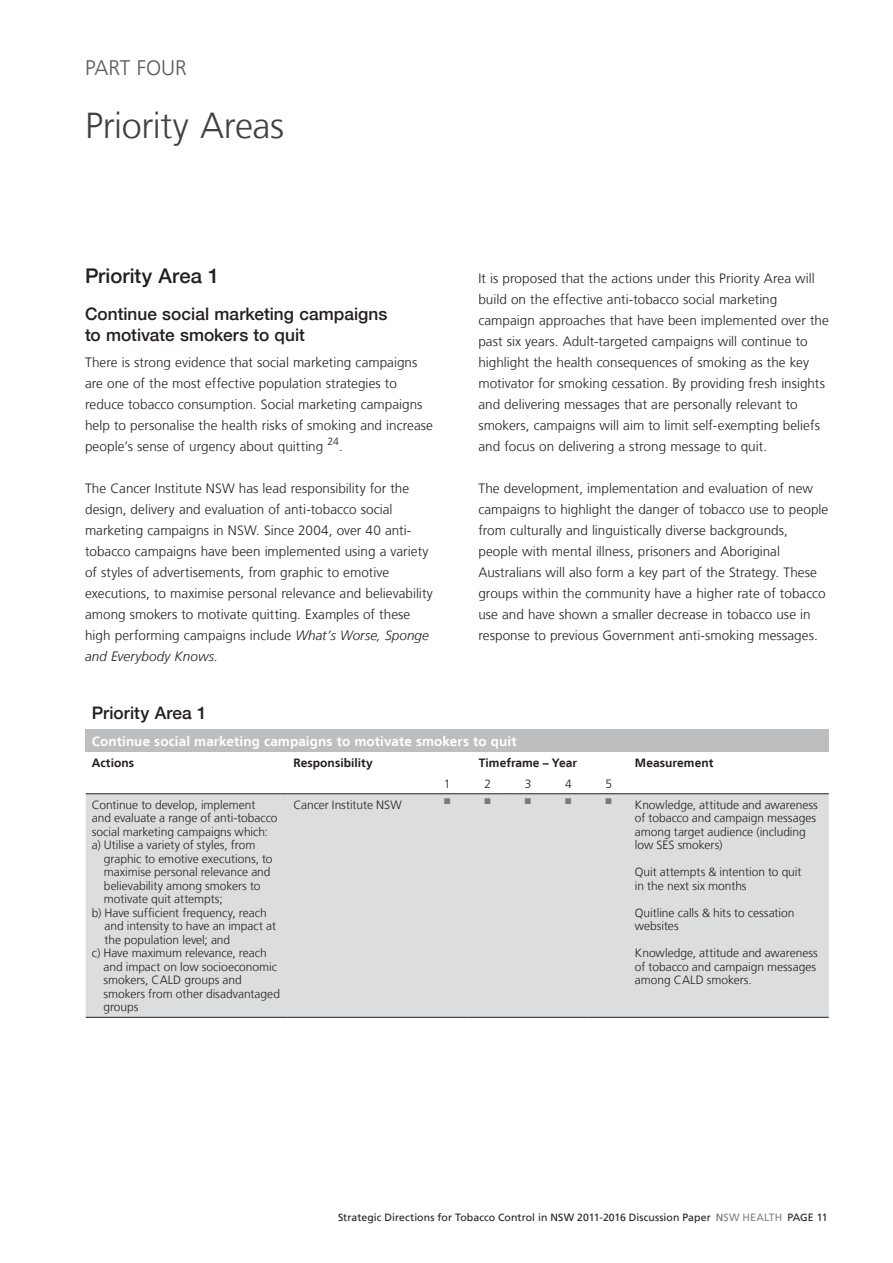
<style>
.page{position:relative;width:893px;height:1263px;background:#fff}
.page>*{position:absolute;margin:0;border:0;box-sizing:border-box;transform-origin:0 0}
.t1{font:300 36px "Frutiger LT";letter-spacing:-.015em;color:#414142}
.t2{font:300 21px "Frutiger LT";color:#58595b}
.t3{font:500 20.25px "Helvetica Neue LT";letter-spacing:.005em;color:#231f20}
.t4{font:500 17.25px/21px "Helvetica Neue LT";color:#231f20}
.t5{font:300 13.5px/21px "Frutiger LT";color:#231f20}
.t6{font:700 13.5px "Frutiger LT";letter-spacing:.005em;color:#fff}
.t7{font:300 12px/13.5px "Frutiger LT";letter-spacing:-.005em;color:#231f20}
.t8{font:700 12px "Frutiger LT";letter-spacing:.005em;color:#231f20}
.t9{font:10.5px "Frutiger LT";letter-spacing:.005em;color:#231f20}
.t10{font:8.25px "Zapf Dingbats Std";color:#77797b}
.s1{font-style:italic}
.s2{color:#6d6f71}
.s3{color:#808285}
</style>
<div class="page">
<div style="left:86px;top:730px;width:743px;height:22px;background:#bcbec0"></div>
<div style="left:86px;top:794px;width:743px;height:223px;background:#dcddde"></div>
<hr style="left:86px;top:793px;width:201px;height:1px;background:#231f20">
<hr style="left:287px;top:793px;width:140px;height:1px;background:#231f20">
<hr style="left:427px;top:793px;width:40px;height:1px;background:#231f20">
<hr style="left:467px;top:793px;width:41px;height:1px;background:#231f20">
<hr style="left:508px;top:793px;width:40px;height:1px;background:#231f20">
<hr style="left:548px;top:793px;width:41px;height:1px;background:#231f20">
<hr style="left:589px;top:793px;width:40px;height:1px;background:#231f20">
<hr style="left:629px;top:793px;width:200px;height:1px;background:#231f20">
<hr style="left:86px;top:1017px;width:201px;height:1px;background:#231f20">
<hr style="left:287px;top:1017px;width:140px;height:1px;background:#231f20">
<hr style="left:427px;top:1017px;width:40px;height:1px;background:#231f20">
<hr style="left:467px;top:1017px;width:41px;height:1px;background:#231f20">
<hr style="left:508px;top:1017px;width:40px;height:1px;background:#231f20">
<hr style="left:548px;top:1017px;width:41px;height:1px;background:#231f20">
<hr style="left:589px;top:1017px;width:40px;height:1px;background:#231f20">
<hr style="left:629px;top:1017px;width:200px;height:1px;background:#231f20">
<h2 class="t2" style="left:85px;top:56px;width:103px">PART FOUR</h2>
<h1 class="t1" style="left:85px;top:106px;width:201px">Priority Areas</h1>
<h3 class="t3" style="left:85px;top:263px;width:136px">Priority Area 1</h3>
<p class="t4" style="left:85px;top:303px;width:304px">Continue social marketing campaigns to motivate smokers to quit</p>
<p class="t5" style="left:85px;top:352px;width:349px">There is strong evidence that social marketing campaigns are one of the most effective population strategies to reduce tobacco consumption. Social marketing campaigns help to personalise the health risks of smoking and increase people’s sense of urgency about quitting <sup>24</sup>.</p>
<p class="t5" style="left:85px;top:478px;width:349px">The Cancer Institute NSW has lead responsibility for the design, delivery and evaluation of anti-tobacco social marketing campaigns in NSW. Since 2004, over 40 anti&shy;tobacco campaigns have been implemented using a variety of styles of advertisements, from graphic to emotive executions, to maximise personal relevance and believability among smokers to motivate quitting. Examples of these high performing campaigns include <span class="s1">What’s Worse, Sponge and Everybody Knows</span>.</p>
<p class="t5" style="left:478px;top:268px;width:352px">It is proposed that the actions under this Priority Area will build on the effective anti-tobacco social marketing campaign approaches that have been implemented over the past six years. Adult-targeted campaigns will continue to highlight the health consequences of smoking as the key motivator for smoking cessation. By providing fresh insights and delivering messages that are personally relevant to smokers, campaigns will aim to limit self-exempting beliefs and focus on delivering a strong message to quit.</p>
<p class="t5" style="left:478px;top:478px;width:351px">The development, implementation and evaluation of new campaigns to highlight the danger of tobacco use to people from culturally and linguistically diverse backgrounds, people with mental illness, prisoners and Aboriginal Australians will also form a key part of the Strategy. These groups within the community have a higher rate of tobacco use and have shown a smaller decrease in tobacco use in response to previous Government anti-smoking messages.</p>
<p class="t4" style="left:92px;top:702px;width:116px">Priority Area 1</p>
<p class="t6" style="left:92px;top:733px;width:426px">Continue social marketing campaigns to motivate smokers to quit</p>
<p class="t8" style="left:92px;top:755px;width:44px">Actions</p>
<p class="t8" style="left:293px;top:755px;width:81px">Responsibility</p>
<p class="t8" style="left:479px;top:755px;width:100px">Timeframe – Year</p>
<p class="t8" style="left:635px;top:755px;width:80px">Measurement</p>
<p class="t7" style="left:444px;top:777px;width:8px">1</p>
<p class="t7" style="left:484px;top:777px;width:8px">2</p>
<p class="t7" style="left:525px;top:777px;width:8px">3</p>
<p class="t7" style="left:565px;top:777px;width:8px">4</p>
<p class="t7" style="left:605px;top:777px;width:8px">5</p>
<p class="t7" style="left:92px;top:798px;width:187px">Continue to develop, implement and evaluate a range of anti-tobacco social marketing campaigns which: a) Utilise a variety of styles, from</p>
<p class="t7" style="left:104px;top:852px;width:170px">graphic to emotive executions, to</p>
<p class="t7" style="left:104px;top:865px;width:168px">maximise personal relevance and</p>
<p class="t7" style="left:104px;top:879px;width:158px">believability among smokers to</p>
<p class="t7" style="left:104px;top:892px;width:120px">motivate quit attempts;</p>
<p class="t7" style="left:92px;top:906px;width:176px">b) Have sufficient frequency, reach</p>
<p class="t7" style="left:104px;top:919px;width:173px">and intensity to have an impact at</p>
<p class="t7" style="left:104px;top:933px;width:127px">the population level; and</p>
<p class="t7" style="left:92px;top:946px;width:176px">c) Have maximum relevance, reach</p>
<p class="t7" style="left:103px;top:960px;width:175px">and impact on low socioeconomic</p>
<p class="t7" style="left:103px;top:973px;width:140px">smokers, CALD groups and</p>
<p class="t7" style="left:103px;top:987px;width:178px">smokers from other disadvantaged</p>
<p class="t7" style="left:103px;top:1000px;width:37px">groups</p>
<p class="t7" style="left:293px;top:798px;width:110px">Cancer Institute NSW</p>
<p class="t10" style="left:444px;top:797px;width:8px">■</p>
<p class="t10" style="left:484px;top:797px;width:8px">■</p>
<p class="t10" style="left:525px;top:797px;width:8px">■</p>
<p class="t10" style="left:565px;top:797px;width:8px">■</p>
<p class="t7" style="left:635px;top:798px;width:184px;text-indent:-29px"><sup>■</sup> Knowledge, attitude and awareness of tobacco and campaign messages among target audience (including low SES smokers)</p>
<p class="t7" style="left:635px;top:865px;width:168px">Quit attempts &amp; intention to quit in the next six months</p>
<p class="t7" style="left:635px;top:906px;width:161px">Quitline calls &amp; hits to cessation websites</p>
<p class="t7" style="left:635px;top:946px;width:184px">Knowledge, attitude and awareness of tobacco and campaign messages among CALD smokers.</p>
<p class="t9" style="left:338px;top:1211px;width:491px">Strategic Directions for Tobacco Control in NSW 2011-2016 Discussion Paper <span class="s2">N</span><span class="s3">SW Health</span> PAGE 11</p>
</div>
